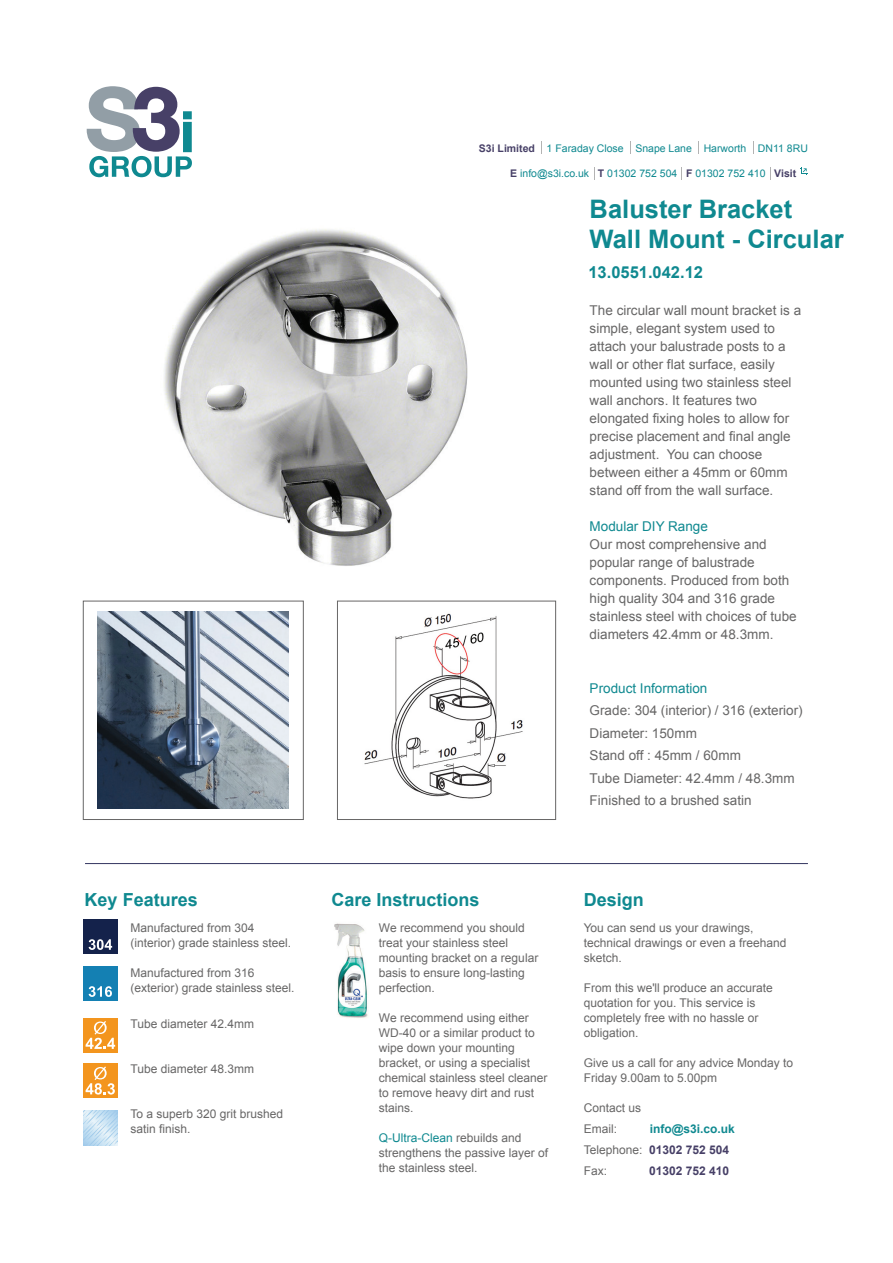
<style>
.page{position:relative;width:893px;height:1263px;background:#fff}
.page>*{position:absolute;margin:0;border:0;box-sizing:border-box;transform-origin:0 0}
.t1{font:700 25.5px/30.6px "Arial";color:#0f8990}
.t2{font:700 18px "Arial";color:#0f8990}
.t3{font:700 16.5px "Arial";color:#0f8990}
.t4{font:13.5px/18px "Arial";color:#676666}
.t5{font:13.5px "Arial";color:#0f8990}
.t6{font:12px/15px "Arial";color:#676666}
.t7{font:700 12px/21px "Arial";color:#0f8990}
.t8{font:700 12px "Arial";color:#474067}
.t9{font:10.5px "Arial";color:#0f8990}
.s1{font-weight:700;color:#474067}
.s2{color:#0f8990}
.s3{font-weight:400;color:#676666}
.s4{color:#474067}
</style>
<div class="page">
<hr style="left:85px;top:863px;width:723px;height:1px;background:#333560">
<div style="left:83px;top:601px;width:221px;height:219px;border:1px solid #676666"></div>
<div style="left:337px;top:601px;width:219px;height:219px;border:1px solid #676666"></div>
<div style="left:83px;top:1018px;width:34px;height:34px;background:#f3951e"></div>
<svg style="left:86px;top:1021px;width:29px;height:28px"></svg>
<img style="left:83px;top:1111px;width:34px;height:34px">
<img style="left:334px;top:919px;width:34px;height:100px">
<div style="left:83px;top:1063px;width:34px;height:34px;background:#f3951e"></div>
<svg style="left:86px;top:1066px;width:29px;height:28px"></svg>
<div style="left:83px;top:919px;width:34px;height:34px;background:#14224b"></div>
<svg style="left:89px;top:939px;width:23px;height:11px"></svg>
<div style="left:83px;top:966px;width:34px;height:34px;background:#1480b3"></div>
<svg style="left:89px;top:986px;width:23px;height:11px"></svg>
<img style="left:164px;top:218px;width:304px;height:369px">
<img style="left:98px;top:612px;width:191px;height:197px">
<img style="left:348px;top:602px;width:201px;height:197px">
<svg style="left:87px;top:86px;width:105px;height:91px"></svg>
<svg style="left:753px;top:141px;width:1px;height:13px"></svg>
<svg style="left:630px;top:141px;width:1px;height:13px"></svg>
<svg style="left:698px;top:141px;width:1px;height:13px"></svg>
<svg style="left:541px;top:141px;width:1px;height:13px"></svg>
<svg style="left:594px;top:167px;width:1px;height:13px"></svg>
<svg style="left:681px;top:167px;width:1px;height:13px"></svg>
<svg style="left:770px;top:167px;width:1px;height:13px"></svg>
<svg style="left:800px;top:168px;width:7px;height:7px"></svg>
<h2 class="t2" style="left:85px;top:887px;width:115px">Key Features</h2>
<p class="t6" style="left:131px;top:920px;width:162px">Manufactured from 304 (interior) grade stainless steel.</p>
<p class="t6" style="left:131px;top:965px;width:166px">Manufactured from 316 (exterior) grade stainless steel.</p>
<p class="t6" style="left:131px;top:1016px;width:125px">Tube diameter 42.4mm</p>
<p class="t6" style="left:131px;top:1061px;width:125px">Tube diameter 48.3mm</p>
<p class="t6" style="left:131px;top:1106px;width:154px">To a superb 320 grit brushed satin finish.</p>
<p class="t9" style="left:479px;top:141px;width:330px"><span class="s1">S3i Limited</span> 1 Faraday Close Snape Lane Harworth DN11 8RU</p>
<p class="t9" style="left:510px;top:166px;width:287px"><span class="s1">E</span> info@s3i.co.uk <span class="s1">T</span> 01302 752 504 <span class="s1">F</span> 01302 752 410 <span class="s1">Visit</span></p>
<h1 class="t1" style="left:590px;top:194px;width:256px">Baluster Bracket<br>Wall Mount - Circular</h1>
<h3 class="t3" style="left:588px;top:262px;width:116px">13.0551.042.12</h3>
<p class="t4" style="left:590px;top:301px;width:213px">The circular wall mount bracket is a simple, elegant system used to attach your balustrade posts to a wall or other flat surface, easily mounted using two stainless steel wall anchors. It features two elongated fixing holes to allow for precise placement and final angle adjustment. You can choose between either a 45mm or 60mm stand off from the wall surface.</p>
<p class="t5" style="left:590px;top:517px;width:120px">Modular DIY Range</p>
<p class="t4" style="left:590px;top:535px;width:209px">Our most comprehensive and popular range of balustrade components. Produced from both high quality 304 and 316 grade stainless steel with choices of tube diameters 42.4mm or 48.3mm.</p>
<p class="t5" style="left:590px;top:679px;width:119px">Product Information</p>
<p class="t4" style="left:590px;top:699px;width:215px;line-height:22.5px">Grade: 304 (interior) / 316 (exterior)<br>Diameter: 150mm<br>Stand off : 45mm / 60mm<br>Tube Diameter: 42.4mm / 48.3mm<br>Finished to a brushed satin</p>
<h2 class="t2" style="left:331px;top:887px;width:150px">Care Instructions</h2>
<h2 class="t2" style="left:584px;top:887px;width:62px">Design</h2>
<p class="t6" style="left:584px;top:920px;width:204px">You can send us your drawings, technical drawings or even a freehand sketch.</p>
<p class="t6" style="left:584px;top:980px;width:191px">From this we'll produce an accurate quotation for you. This service is completely free with no hassle or obligation.</p>
<p class="t6" style="left:584px;top:1055px;width:211px">Give us a call for any advice Monday to<br>Friday 9.00am to 5.00pm</p>
<p class="t6" style="left:584px;top:1097px;width:59px;line-height:21px">Contact us<br>Email:</p>
<p class="t6" style="left:379px;top:920px;width:161px">We recommend you should treat your stainless steel mounting bracket on a regular basis to ensure long-lasting perfection.</p>
<p class="t6" style="left:379px;top:1010px;width:170px">We recommend using either<br>WD-40 or a similar product to wipe down your mounting bracket, or using a specialist chemical stainless steel cleaner to remove heavy dirt and rust stains.</p>
<p class="t6" style="left:379px;top:1130px;width:171px"><span class="s2">Q-Ultra-Clean</span> rebuilds and strengthens the passive layer of the stainless steel.</p>
<p class="t7" style="left:584px;top:1118px;width:153px;text-indent:66px">info@s3i.co.uk<br><span class="s3">Telephone:</span> <span class="s4">01302 752 504<br></span><span class="s3">Fax:</span></p>
<p class="t8" style="left:649px;top:1162px;width:81px">01302 752 410</p>
</div>
